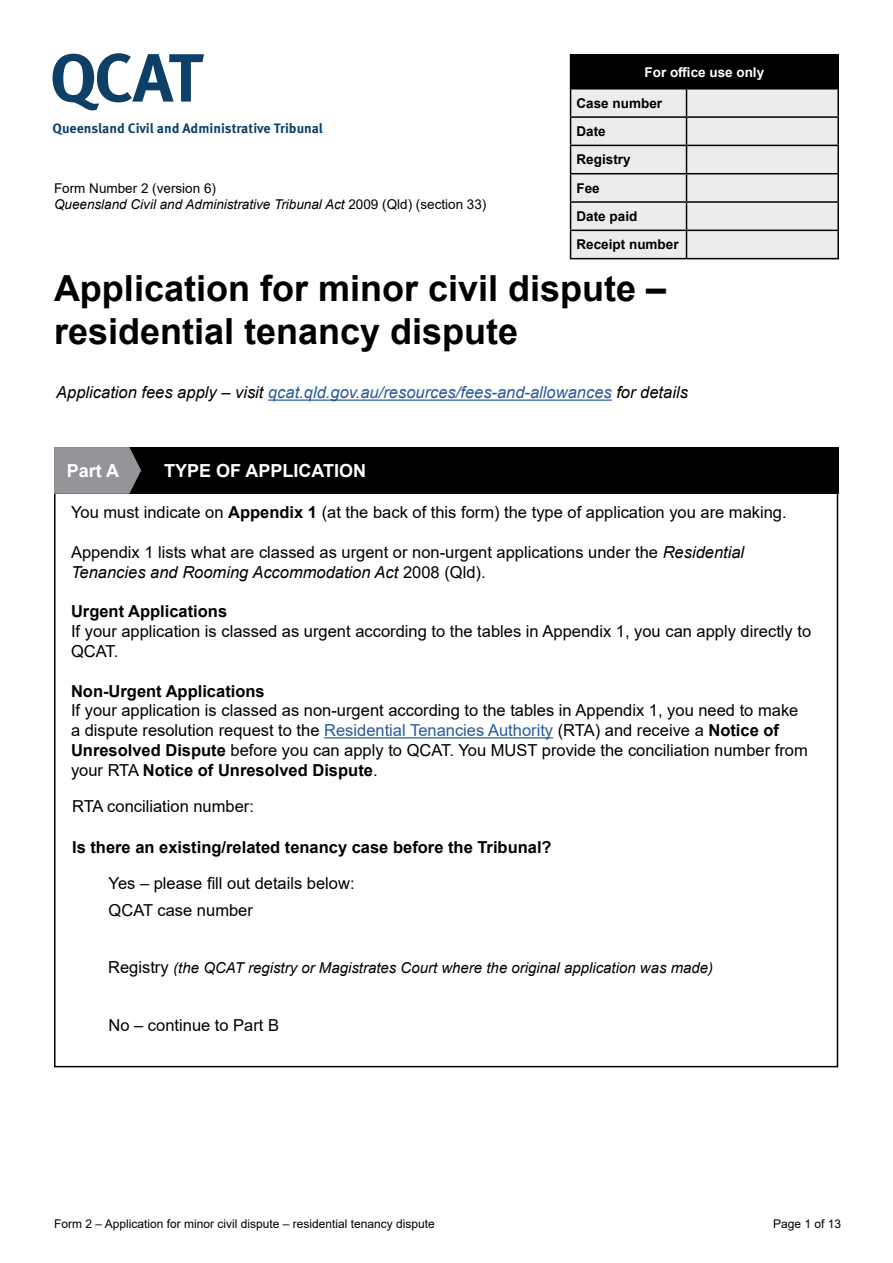
<style>
.page{position:relative;width:893px;height:1263px;background:#fff}
.page>*{position:absolute;margin:0;border:0;box-sizing:border-box;transform-origin:0 0}
.t1{font:700 36px/43.2px "Arial";color:#000}
.t2{font:700 18px "Arial";color:#fff}
.t3{font:16.5px/19.8px "Arial";color:#000}
.t4{font:700 16.5px "Arial";color:#000}
.t5{font:italic 16.5px "Arial";color:#275b9b}
.t6{font:italic 15px "Arial";color:#000}
.t7{font:700 13.65px "Meta Pro";letter-spacing:-.005em;color:#0d3f67}
.t8{font:italic 13.5px/16.2px "Arial";color:#000}
.t9{font:700 13.5px/28.3px "Arial";color:#000}
.t10{font:700 13.5px "Arial";color:#fff}
.t11{font:12px "Arial";color:#000}
.s1{font-style:normal}
.s2{color:#000}
.s3{font-weight:700}
.s4{font-style:italic}
.s5{color:#275b9b}
.s6{font-style:normal;font-size:16.5px}
</style>
<div class="page">
<svg style="left:53px;top:53px;width:151px;height:57px"></svg>
<div style="left:54px;top:447px;width:785px;height:47px;background:#000"></div>
<svg style="left:54px;top:447px;width:87px;height:47px;background:#89898e"></svg>
<hr style="left:324px;top:737px;width:229px;height:1px;background:#275b9b">
<div style="left:571px;top:55px;width:267px;height:34px;background:#000"></div>
<div style="left:570px;top:54px;width:269px;height:35px;border:2px solid #000"></div>
<svg style="left:571px;top:90px;width:266px;height:168px;background:#e6e6e6"></svg>
<hr style="left:570px;top:88px;width:116px;height:2px;background:#000">
<hr style="left:686px;top:88px;width:153px;height:2px;background:#000">
<hr style="left:837px;top:90px;width:2px;height:26px;background:#000">
<hr style="left:570px;top:116px;width:116px;height:2px;background:#000">
<hr style="left:686px;top:116px;width:153px;height:2px;background:#000">
<hr style="left:837px;top:118px;width:2px;height:27px;background:#000">
<hr style="left:570px;top:145px;width:116px;height:1px;background:#000">
<hr style="left:686px;top:145px;width:153px;height:1px;background:#000">
<hr style="left:837px;top:146px;width:2px;height:27px;background:#000">
<hr style="left:570px;top:173px;width:116px;height:1px;background:#000">
<hr style="left:686px;top:173px;width:153px;height:1px;background:#000">
<hr style="left:837px;top:174px;width:2px;height:27px;background:#000">
<hr style="left:570px;top:201px;width:116px;height:2px;background:#000">
<hr style="left:686px;top:201px;width:153px;height:2px;background:#000">
<hr style="left:837px;top:203px;width:2px;height:27px;background:#000">
<hr style="left:570px;top:230px;width:116px;height:1px;background:#000">
<svg style="left:570px;top:90px;width:1px;height:168px"></svg>
<hr style="left:686px;top:230px;width:153px;height:1px;background:#000">
<svg style="left:686px;top:90px;width:1px;height:168px"></svg>
<hr style="left:837px;top:231px;width:2px;height:27px;background:#000">
<hr style="left:570px;top:258px;width:116px;height:1px;background:#000">
<hr style="left:686px;top:258px;width:153px;height:1px;background:#000">
<hr style="left:268px;top:399px;width:344px;height:2px;background:#275b9b">
<p class="t7" style="left:53px;top:117px;width:272px">Queensland Civil and Administrative Tribunal</p>
<p class="t8" style="left:54px;top:180px;width:434px"><span class="s1">Form Number 2 (version 6)<br></span>Queensland Civil and Administrative Tribunal Act <span class="s1">2009 (Qld) (section 33)</span></p>
<p class="t10" style="left:645px;top:62px;width:121px">For office use only</p>
<p class="t9" style="left:577px;top:89px;width:104px">Case number<br>Date<br>Registry<br>Fee<br>Date paid<br>Receipt number</p>
<h1 class="t1" style="left:54px;top:267px;width:614px">Application for minor civil dispute – residential tenancy dispute</h1>
<p class="t5" style="left:56px;top:382px;width:633px"><span class="s2">Application fees apply – visit</span> qcat.qld.gov.au/resources/fees-and-allowances <span class="s2">for details</span></p>
<p class="t2" style="left:67px;top:458px;width:54px">Part A</p>
<p class="t2" style="left:164px;top:458px;width:204px">TYPE OF APPLICATION</p>
<p class="t3" style="left:71px;top:502px;width:717px">You must indicate on <span class="s3">Appendix 1</span> (at the back of this form) the type of application you are making.</p>
<p class="t3" style="left:71px;top:542px;width:675px">Appendix 1 lists what are classed as urgent or non-urgent applications under the <span class="s4">Residential<br>Tenancies and Rooming Accommodation Act</span> 2008 (Qld).</p>
<p class="t4" style="left:71px;top:600px;width:158px">Urgent Applications</p>
<p class="t3" style="left:71px;top:621px;width:742px">If your application is classed as urgent according to the tables in Appendix 1, you can apply directly to<br>QCAT.</p>
<p class="t4" style="left:71px;top:679px;width:195px">Non-Urgent Applications</p>
<p class="t3" style="left:71px;top:700px;width:738px">If your application is classed as non-urgent according to the tables in Appendix 1, you need to make a dispute resolution request to the <span class="s5">Residential Tenancies Authority</span> (RTA) and receive a <span class="s3">Notice of Unresolved Dispute</span> before you can apply to QCAT. You MUST provide the conciliation number from your RTA <span class="s3">Notice of Unresolved Dispute</span>.</p>
<p class="t3" style="left:72px;top:796px;width:183px">RTA conciliation number:</p>
<p class="t4" style="left:72px;top:835px;width:481px">Is there an existing/related tenancy case before the Tribunal?</p>
<p class="t3" style="left:109px;top:874px;width:248px">Yes – please fill out details below:</p>
<p class="t3" style="left:109px;top:900px;width:146px">QCAT case number</p>
<p class="t6" style="left:108px;top:958px;width:606px"><span class="s6">Registry</span> (the QCAT registry or Magistrates Court where the original application was made)</p>
<p class="t3" style="left:109px;top:1015px;width:172px">No – continue to Part B</p>
<p class="t11" style="left:54px;top:1215px;width:382px">Form 2 – Application for minor civil dispute – residential tenancy dispute</p>
<p class="t11" style="left:773px;top:1215px;width:70px">Page 1 of 13</p>
</div>
